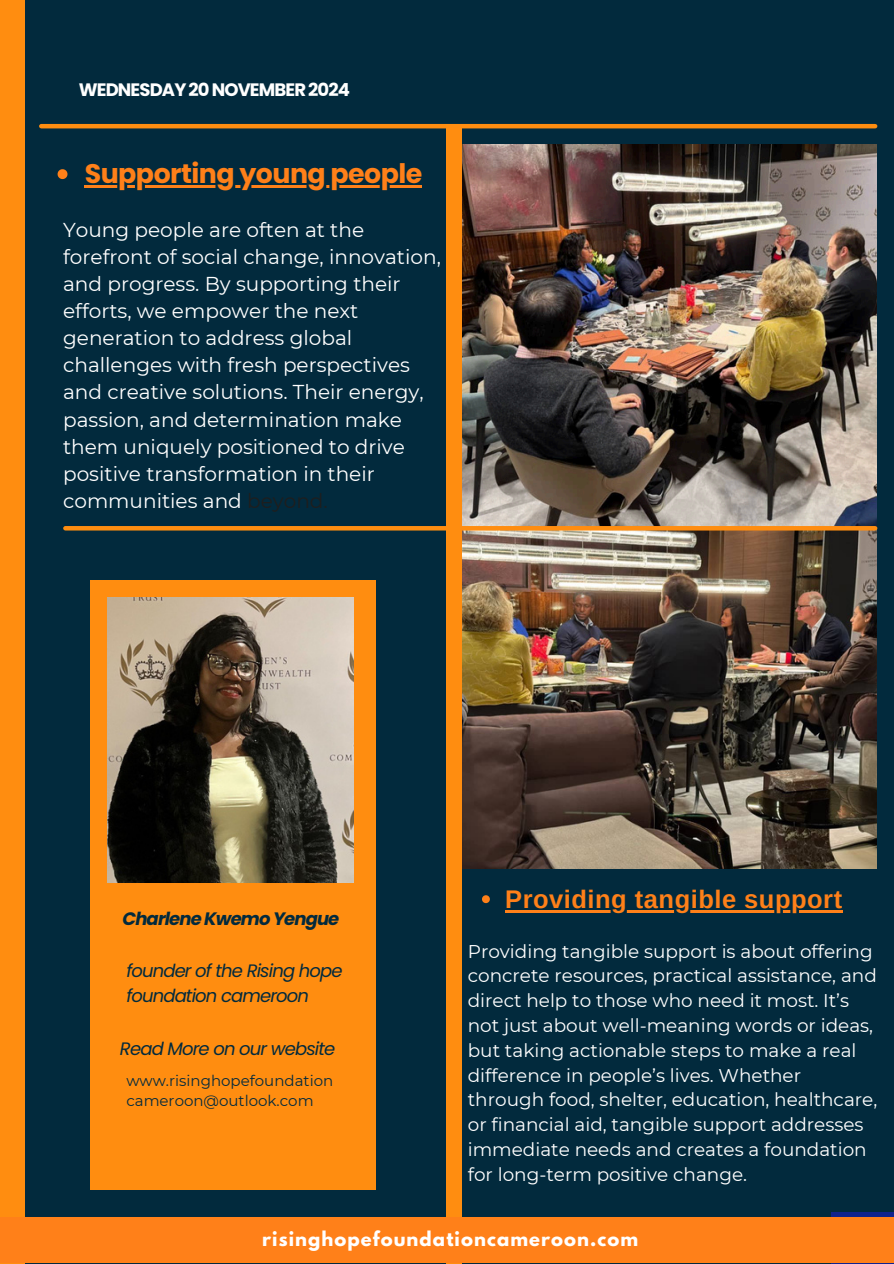
<style>
.page{position:relative;width:894px;height:1264px;background:#fff}
.page>*{position:absolute;margin:0;border:0;box-sizing:border-box;transform-origin:0 0}
.t1{font:700 26.85px "Poppins";letter-spacing:-.02em;color:#ff8019}
.t2{font:700 25.5px "Arimo";letter-spacing:.02em;color:#ff8019}
.t3{font:20.1px/27.2px "Montserrat";color:#fff}
.t4{font:18.45px/24.8px "Montserrat";color:#fff}
.t5{font:italic 18px/24.8px "Poppins";letter-spacing:-.05em;color:#022a3d}
.t6{font:700 18px "League Spartan";letter-spacing:.06em;color:#fff}
.t7{font:700 18px "Poppins";letter-spacing:-.05em;color:#fff}
.t8{font:italic 700 18px "Poppins";letter-spacing:-.05em;color:#022a3d}
.t9{font:15px "Montserrat";color:#022a3d}
.s1{color:#1e1e1e}
</style>
<div class="page">
<div style="left:0;top:0;width:893px;height:1263px;background:#022a3d"></div>
<div style="left:0;top:0;width:24px;height:1263px;background:#ff8d10"></div>
<div style="left:831px;top:1212px;width:62px;height:51px;background:#0f238d"></div>
<div style="left:90px;top:580px;width:285px;height:609px;background:#ff8d10"></div>
<hr style="left:41px;top:124px;width:833px;height:4px;background:#ff8d10">
<img style="left:107px;top:598px;width:246px;height:284px">
<img style="left:461px;top:145px;width:415px;height:723px">
<svg style="left:58px;top:169px;width:9px;height:10px"></svg>
<hr style="left:85px;top:185px;width:337px;height:3px;background:#ff8019">
<svg style="left:482px;top:895px;width:7px;height:8px"></svg>
<hr style="left:505px;top:909px;width:337px;height:3px;background:#ff8019">
<hr style="left:65px;top:526px;width:809px;height:4px;background:#ff8d10">
<div style="left:446px;top:126px;width:15px;height:1137px;background:#ff8d10"></div>
<div style="left:0;top:1217px;width:893px;height:46px;background:#ff8019"></div>
<p class="t7" style="left:79px;top:78px;width:273px">WEDNESDAY 20 NOVEMBER 2024</p>
<h2 class="t1" style="left:85px;top:155px;width:339px">Supporting young people</h2>
<p class="t3" style="left:63px;top:216px;width:379px">Young people are often at the forefront of social change, innovation, and progress. By supporting their efforts, we empower the next generation to address global challenges with fresh perspectives and creative solutions. Their energy, passion, and determination make them uniquely positioned to drive positive transformation in their communities and <span class="s1">beyond.</span></p>
<p class="t8" style="left:122px;top:905px;width:218px">Charlene Kwemo Yengue</p>
<h5 class="t5" style="left:126px;top:958px;width:218px">founder of the Rising hope foundation cameroon</h5>
<h5 class="t5" style="left:120px;top:1036px;width:217px">Read More on our website</h5>
<p class="t9" style="left:126px;top:1071px;width:208px">www.risinghopefoundation</p>
<h4 class="t9" style="left:126px;top:1091px;width:189px">cameroon@outlook.com</h4>
<h2 class="t2" style="left:505px;top:884px;width:338px">Providing tangible support</h2>
<p class="t4" style="left:467px;top:938px;width:411px">Providing tangible support is about offering concrete resources, practical assistance, and direct help to those who need it most. It’s not just about well-meaning words or ideas, but taking actionable steps to make a real difference in people’s lives. Whether through food, shelter, education, healthcare, or financial aid, tangible support addresses immediate needs and creates a foundation for long-term positive change.</p>
<h4 class="t6" style="left:262px;top:1230px;width:377px">risinghopefoundationcameroon.com</h4>
</div>
